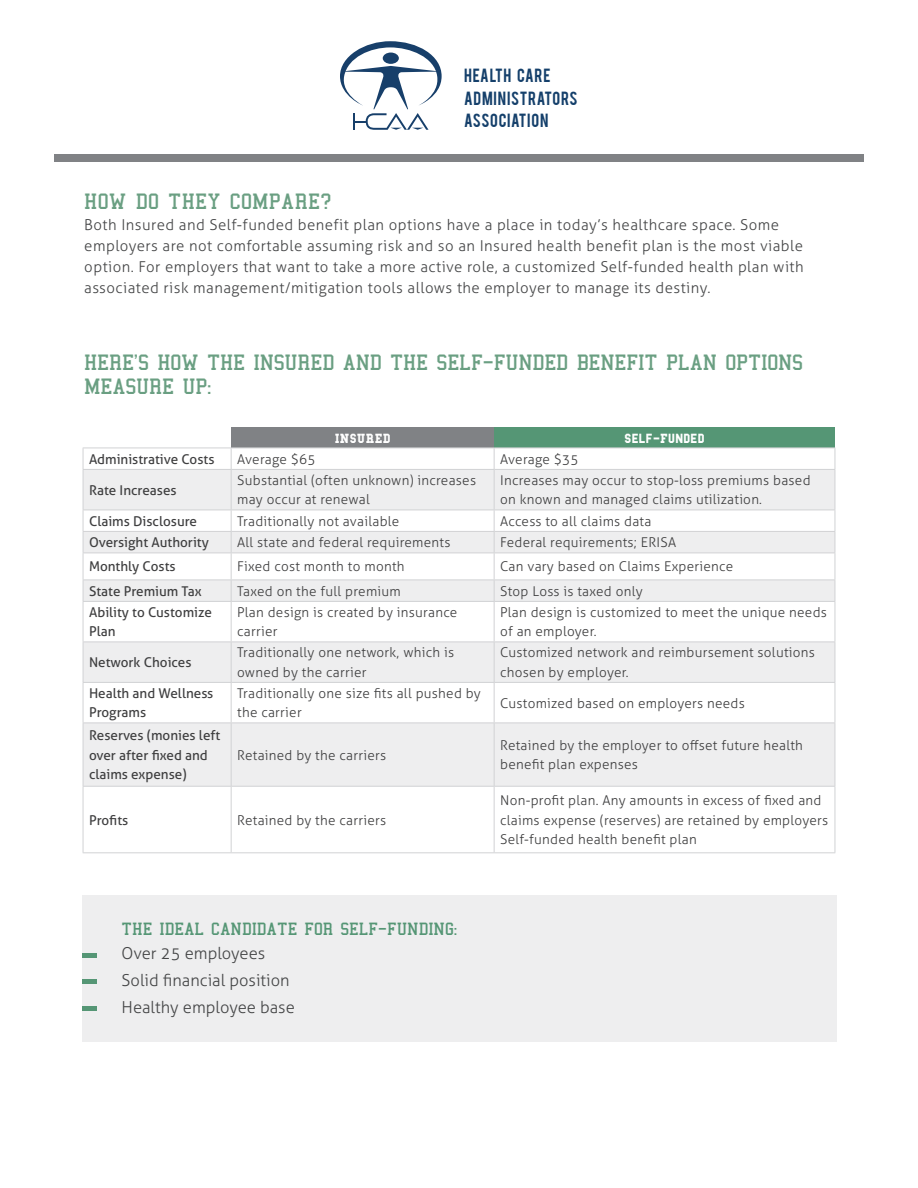
<style>
.page{position:relative;width:918px;height:1188px;background:#fff}
.page>*{position:absolute;margin:0;border:0;box-sizing:border-box;transform-origin:0 0}
.t1{font:22.5px/24px "College";letter-spacing:-.01em;color:#6a9f82}
.t2{font:22.5px "College";letter-spacing:.01em;color:#6a9f82}
.t3{font:18px "College";color:#559675}
.t4{font:300 16.5px "Aller";color:#454647}
.t5{font:300 15px/21px "Aller";letter-spacing:.03em;color:#454647}
.t6{font:15px/22.5px "Bebas";letter-spacing:.05em;color:#15406b}
.t7{font:300 13.5px/19.5px "Aller";letter-spacing:.02em;color:#3e3e3f}
.t8{font:13.5px/19.5px "Aller";color:#3e3e3f}
.t9{font:700 13.5px "College";letter-spacing:.02em;color:#fff}
</style>
<div class="page">
<div style="left:231px;top:428px;width:263px;height:20px;background:#808285"></div>
<div style="left:494px;top:428px;width:341px;height:20px;background:#559675"></div>
<svg style="left:84px;top:470px;width:751px;height:316px;fill:#eeeeef"></svg>
<hr style="left:83px;top:448px;width:148px;height:1px;background:#d1d2d4">
<svg style="left:83px;top:448px;width:1px;height:21px"></svg>
<hr style="left:231px;top:448px;width:263px;height:1px;background:#d1d2d4">
<svg style="left:231px;top:448px;width:1px;height:21px"></svg>
<hr style="left:494px;top:448px;width:341px;height:1px;background:#d1d2d4">
<svg style="left:494px;top:448px;width:1px;height:21px"></svg>
<svg style="left:835px;top:448px;width:1px;height:21px"></svg>
<hr style="left:83px;top:469px;width:148px;height:1px;background:#d1d2d4">
<hr style="left:83px;top:470px;width:1px;height:40px;background:#d1d2d4">
<hr style="left:231px;top:469px;width:263px;height:1px;background:#d1d2d4">
<hr style="left:231px;top:470px;width:1px;height:40px;background:#d1d2d4">
<hr style="left:494px;top:469px;width:341px;height:1px;background:#d1d2d4">
<hr style="left:494px;top:470px;width:1px;height:40px;background:#d1d2d4">
<hr style="left:835px;top:470px;width:1px;height:40px;background:#d1d2d4">
<hr style="left:83px;top:510px;width:148px;height:1px;background:#d1d2d4">
<hr style="left:231px;top:510px;width:263px;height:1px;background:#d1d2d4">
<hr style="left:494px;top:510px;width:341px;height:1px;background:#d1d2d4">
<hr style="left:83px;top:531px;width:148px;height:1px;background:#d1d2d4">
<hr style="left:231px;top:531px;width:263px;height:1px;background:#d1d2d4">
<hr style="left:494px;top:531px;width:341px;height:1px;background:#d1d2d4">
<hr style="left:83px;top:553px;width:148px;height:1px;background:#d1d2d4">
<hr style="left:231px;top:553px;width:263px;height:1px;background:#d1d2d4">
<hr style="left:494px;top:553px;width:341px;height:1px;background:#d1d2d4">
<hr style="left:83px;top:580px;width:148px;height:1px;background:#d1d2d4">
<svg style="left:83px;top:510px;width:1px;height:91px"></svg>
<hr style="left:231px;top:580px;width:263px;height:1px;background:#d1d2d4">
<svg style="left:231px;top:510px;width:1px;height:91px"></svg>
<hr style="left:494px;top:580px;width:341px;height:1px;background:#d1d2d4">
<svg style="left:494px;top:510px;width:1px;height:91px"></svg>
<svg style="left:835px;top:510px;width:1px;height:91px"></svg>
<hr style="left:83px;top:601px;width:148px;height:1px;background:#d1d2d4">
<hr style="left:83px;top:602px;width:1px;height:40px;background:#d1d2d4">
<hr style="left:231px;top:601px;width:263px;height:1px;background:#d1d2d4">
<hr style="left:231px;top:602px;width:1px;height:40px;background:#d1d2d4">
<hr style="left:494px;top:601px;width:341px;height:1px;background:#d1d2d4">
<hr style="left:494px;top:602px;width:1px;height:40px;background:#d1d2d4">
<hr style="left:835px;top:602px;width:1px;height:40px;background:#d1d2d4">
<hr style="left:83px;top:642px;width:148px;height:1px;background:#d1d2d4">
<hr style="left:83px;top:642px;width:1px;height:40px;background:#d1d2d4">
<hr style="left:231px;top:642px;width:263px;height:1px;background:#d1d2d4">
<hr style="left:231px;top:642px;width:1px;height:40px;background:#d1d2d4">
<hr style="left:494px;top:642px;width:341px;height:1px;background:#d1d2d4">
<hr style="left:494px;top:642px;width:1px;height:40px;background:#d1d2d4">
<hr style="left:835px;top:642px;width:1px;height:40px;background:#d1d2d4">
<hr style="left:83px;top:682px;width:148px;height:1px;background:#d1d2d4">
<hr style="left:83px;top:683px;width:1px;height:40px;background:#d1d2d4">
<hr style="left:231px;top:682px;width:263px;height:1px;background:#d1d2d4">
<hr style="left:231px;top:683px;width:1px;height:40px;background:#d1d2d4">
<hr style="left:494px;top:682px;width:341px;height:1px;background:#d1d2d4">
<hr style="left:494px;top:683px;width:1px;height:40px;background:#d1d2d4">
<hr style="left:835px;top:683px;width:1px;height:40px;background:#d1d2d4">
<hr style="left:83px;top:723px;width:148px;height:1px;background:#d1d2d4">
<hr style="left:83px;top:723px;width:1px;height:63px;background:#d1d2d4">
<hr style="left:231px;top:723px;width:263px;height:1px;background:#d1d2d4">
<hr style="left:231px;top:723px;width:1px;height:63px;background:#d1d2d4">
<hr style="left:494px;top:723px;width:341px;height:1px;background:#d1d2d4">
<hr style="left:494px;top:723px;width:1px;height:63px;background:#d1d2d4">
<hr style="left:835px;top:723px;width:1px;height:63px;background:#d1d2d4">
<hr style="left:83px;top:786px;width:148px;height:1px;background:#d1d2d4">
<hr style="left:83px;top:787px;width:1px;height:65px;background:#d1d2d4">
<hr style="left:231px;top:786px;width:263px;height:1px;background:#d1d2d4">
<hr style="left:231px;top:787px;width:1px;height:65px;background:#d1d2d4">
<hr style="left:494px;top:786px;width:341px;height:1px;background:#d1d2d4">
<hr style="left:494px;top:787px;width:1px;height:65px;background:#d1d2d4">
<hr style="left:835px;top:787px;width:1px;height:65px;background:#d1d2d4">
<hr style="left:83px;top:852px;width:148px;height:1px;background:#d1d2d4">
<hr style="left:231px;top:852px;width:263px;height:1px;background:#d1d2d4">
<hr style="left:494px;top:852px;width:341px;height:1px;background:#d1d2d4">
<div style="left:83px;top:895px;width:754px;height:147px;background:#eeeeef"></div>
<hr style="left:83px;top:954px;width:14px;height:4px;background:#559675">
<hr style="left:83px;top:980px;width:14px;height:4px;background:#559675">
<hr style="left:83px;top:1006px;width:14px;height:4px;background:#559675">
<div style="left:54px;top:155px;width:810px;height:7px;background:#808285"></div>
<svg style="left:340px;top:41px;width:102px;height:89px"></svg>
<p class="t6" style="left:464px;top:63px;width:115px">HEALTH CARE<br>ADMINISTRATORS<br>ASSOCIATION</p>
<p class="t2" style="left:84px;top:190px;width:249px">HOW DO THEY COMPARE?</p>
<p class="t5" style="left:84px;top:214px;width:721px">Both Insured and Self-funded benefit plan options have a place in today’s healthcare space. Some employers are not comfortable assuming risk and so an Insured health benefit plan is the most viable option. For employers that want to take a more active role, a customized Self-funded health plan with associated risk management/mitigation tools allows the employer to manage its destiny.</p>
<p class="t1" style="left:84px;top:350px;width:720px">HERE'S HOW THE INSURED AND THE SELF-FUNDED BENEFIT PLAN OPTIONS<br>MEASURE UP:</p>
<p class="t9" style="left:335px;top:432px;width:57px">INSURED</p>
<p class="t9" style="left:625px;top:432px;width:81px">SELF-FUNDED</p>
<p class="t8" style="left:89px;top:449px;width:127px">Administrative Costs</p>
<p class="t7" style="left:237px;top:449px;width:80px">Average $65</p>
<p class="t7" style="left:500px;top:449px;width:80px">Average $35</p>
<p class="t8" style="left:89px;top:480px;width:89px">Rate Increases</p>
<p class="t7" style="left:237px;top:470px;width:240px">Substantial (often unknown) increases may occur at renewal</p>
<p class="t7" style="left:500px;top:470px;width:312px">Increases may occur to stop-loss premiums based on known and managed claims utilization.</p>
<p class="t8" style="left:89px;top:511px;width:110px">Claims Disclosure</p>
<p class="t7" style="left:237px;top:511px;width:164px">Traditionally not available</p>
<p class="t7" style="left:500px;top:511px;width:153px">Access to all claims data</p>
<p class="t8" style="left:89px;top:533px;width:121px">Oversight Authority</p>
<p class="t7" style="left:237px;top:533px;width:215px">All state and federal requirements</p>
<p class="t7" style="left:500px;top:533px;width:178px">Federal requirements; ERISA</p>
<p class="t8" style="left:89px;top:557px;width:88px">Monthly Costs</p>
<p class="t7" style="left:237px;top:557px;width:169px">Fixed cost month to month</p>
<p class="t7" style="left:500px;top:557px;width:235px">Can vary based on Claims Experience</p>
<p class="t8" style="left:89px;top:581px;width:114px">State Premium Tax</p>
<p class="t7" style="left:237px;top:581px;width:165px">Taxed on the full premium</p>
<p class="t7" style="left:500px;top:581px;width:144px">Stop Loss is taxed only</p>
<p class="t8" style="left:89px;top:602px;width:124px">Ability to Customize<br>Plan</p>
<p class="t7" style="left:237px;top:602px;width:222px">Plan design is created by insurance carrier</p>
<p class="t7" style="left:500px;top:602px;width:328px">Plan design is customized to meet the unique needs of an employer.</p>
<p class="t8" style="left:89px;top:653px;width:104px">Network Choices</p>
<p class="t7" style="left:237px;top:643px;width:218px">Traditionally one network, which is owned by the carrier</p>
<p class="t7" style="left:500px;top:643px;width:316px">Customized network and reimbursement solutions chosen by employer.</p>
<p class="t8" style="left:89px;top:683px;width:126px">Health and Wellness<br>Programs</p>
<p class="t7" style="left:237px;top:683px;width:245px">Traditionally one size fits all pushed by the carrier</p>
<p class="t7" style="left:500px;top:693px;width:246px">Customized based on employers needs</p>
<p class="t8" style="left:89px;top:725px;width:133px">Reserves (monies left over after fixed and claims expense)</p>
<p class="t7" style="left:237px;top:745px;width:150px">Retained by the carriers</p>
<p class="t7" style="left:500px;top:735px;width:304px">Retained by the employer to offset future health benefit plan expenses</p>
<p class="t8" style="left:89px;top:810px;width:41px">Profits</p>
<p class="t7" style="left:237px;top:810px;width:150px">Retained by the carriers</p>
<p class="t3" style="left:122px;top:920px;width:337px">THE IDEAL CANDIDATE FOR SELF-FUNDING:</p>
<p class="t4" style="left:122px;top:943px;width:145px">Over 25 employees</p>
<p class="t4" style="left:122px;top:970px;width:169px">Solid financial position</p>
<p class="t4" style="left:122px;top:997px;width:175px">Healthy employee base</p>
<p class="t7" style="left:500px;top:790px;width:330px">Non-profit plan. Any amounts in excess of fixed and claims expense (reserves) are retained by employers<br>Self-funded health benefit plan</p>
</div>
